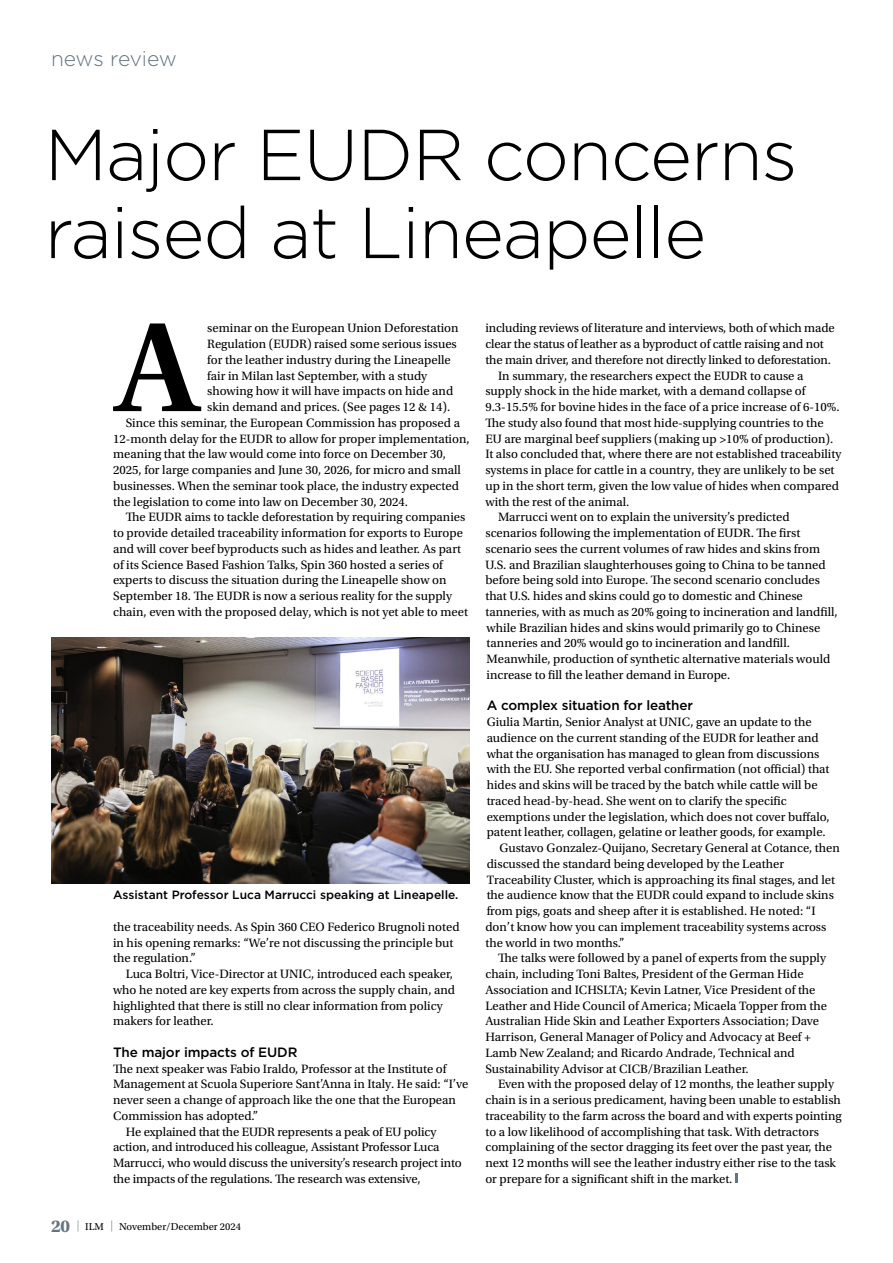
<style>
.page{position:relative;width:893px;height:1263px;background:#fff}
.page>*{position:absolute;margin:0;border:0;box-sizing:border-box;transform-origin:0 0}
.t1{font:600 133.35px "Utopia Std";color:#000}
.t2{font:300 72px/78px "Gotham";letter-spacing:-.015em;color:#000}
.t3{font:300 21px "Gotham";letter-spacing:-.02em;color:#64747f}
.t4{font:500 13.5px "Gotham";letter-spacing:-.01em;color:#000}
.t5{font:12.75px/15.8px "Utopia Std";color:#000}
.t6{font:500 12px "Gotham";color:#000}
.t7{font:10.5px "Utopia Std";color:#000}
.s1{font-weight:700;font-size:18px;color:#64747f}
.s2{font-family:"Gotham";font-weight:300;font-size:12px;color:#64747f}
</style>
<div class="page">
<img style="left:51px;top:637px;width:419px;height:247px">
<svg style="left:736px;top:1174px;width:2px;height:9px"></svg>
<h3 class="t3" style="left:51px;top:47px;width:127px">news review</h3>
<h2 class="t2" style="left:45px;top:115px;width:754px">Major EUDR concerns raised at Lineapelle</h2>
<h1 class="t1" style="left:114px;top:293px;width:88px">A</h1>
<p class="t5" style="left:207px;top:321px;width:253px">seminar on the European Union Deforestation</p>
<p class="t5" style="left:207px;top:336px;width:251px">Regulation (EUDR) raised some serious issues</p>
<p class="t5" style="left:207px;top:352px;width:245px">for the leather industry during the Lineapelle</p>
<p class="t5" style="left:207px;top:368px;width:222px">fair in Milan last September, with a study</p>
<p class="t5" style="left:207px;top:384px;width:248px">showing how it will have impacts on hide and</p>
<p class="t5" style="left:207px;top:399px;width:244px">skin demand and prices. (See pages 12 &amp; 14).</p>
<p class="t5" style="left:126px;top:415px;width:336px">Since this seminar, the European Commission has proposed a</p>
<p class="t5" style="left:113px;top:431px;width:358px">12-month delay for the EUDR to allow for proper implementation,</p>
<p class="t5" style="left:113px;top:447px;width:335px">meaning that the law would come into force on December 30,</p>
<p class="t5" style="left:113px;top:462px;width:349px">2025, for large companies and June 30, 2026, for micro and small</p>
<p class="t5" style="left:113px;top:478px;width:347px">businesses. When the seminar took place, the industry expected</p>
<p class="t5" style="left:113px;top:494px;width:297px">the legislation to come into law on December 30, 2024.</p>
<p class="t5" style="left:126px;top:509px;width:341px">The EUDR aims to tackle deforestation by requiring companies</p>
<p class="t5" style="left:113px;top:525px;width:351px">to provide detailed traceability information for exports to Europe</p>
<p class="t5" style="left:113px;top:541px;width:349px">and will cover beef byproducts such as hides and leather. As part</p>
<p class="t5" style="left:113px;top:557px;width:331px">of its Science Based Fashion Talks, Spin 360 hosted a series of</p>
<p class="t5" style="left:113px;top:572px;width:335px">experts to discuss the situation during the Lineapelle show on</p>
<p class="t5" style="left:113px;top:588px;width:340px">September 18. The EUDR is now a serious reality for the supply</p>
<p class="t5" style="left:113px;top:604px;width:356px">chain, even with the proposed delay, which is not yet able to meet</p>
<p class="t6" style="left:113px;top:888px;width:347px">Assistant Professor Luca Marrucci speaking at Lineapelle.</p>
<p class="t5" style="left:113px;top:919px;width:348px">the traceability needs. As Spin 360 CEO Federico Brugnoli noted in his opening remarks: “We’re not discussing the principle but the regulation.”</p>
<p class="t5" style="left:113px;top:966px;width:344px;text-indent:13px">Luca Boltri, Vice-Director at UNIC, introduced each speaker, who he noted are key experts from across the supply chain, and highlighted that there is still no clear information from policy makers for leather.</p>
<p class="t4" style="left:113px;top:1044px;width:186px">The major impacts of EUDR</p>
<p class="t5" style="left:113px;top:1061px;width:335px">The next speaker was Fabio Iraldo, Professor at the Institute of</p>
<p class="t5" style="left:113px;top:1077px;width:357px">Management at Scuola Superiore Sant’Anna in Italy. He said: “I’ve</p>
<p class="t5" style="left:113px;top:1092px;width:344px">never seen a change of approach like the one that the European</p>
<p class="t5" style="left:113px;top:1108px;width:147px">Commission has adopted.”</p>
<p class="t5" style="left:126px;top:1124px;width:312px">He explained that the EUDR represents a peak of EU policy</p>
<p class="t5" style="left:113px;top:1140px;width:328px">action, and introduced his colleague, Assistant Professor Luca</p>
<p class="t5" style="left:113px;top:1155px;width:350px">Marrucci, who would discuss the university’s research project into</p>
<p class="t5" style="left:113px;top:1171px;width:309px">the impacts of the regulations. The research was extensive,</p>
<p class="t7" style="left:51px;top:1221px;width:191px"><span class="s1">20</span> <span class="s2">|</span> ILM <span class="s2">|</span> November/December 2024</p>
<p class="t5" style="left:485px;top:321px;width:351px">including reviews of literature and interviews, both of which made</p>
<p class="t5" style="left:485px;top:336px;width:340px">clear the status of leather as a byproduct of cattle raising and not</p>
<p class="t5" style="left:485px;top:352px;width:347px">the main driver, and therefore not directly linked to deforestation.</p>
<p class="t5" style="left:498px;top:368px;width:307px">In summary, the researchers expect the EUDR to cause a</p>
<p class="t5" style="left:485px;top:383px;width:322px">supply shock in the hide market, with a demand collapse of</p>
<p class="t5" style="left:485px;top:399px;width:356px">9.3-15.5% for bovine hides in the face of a price increase of 6-10%.</p>
<p class="t5" style="left:485px;top:415px;width:340px">The study also found that most hide-supplying countries to the</p>
<p class="t5" style="left:485px;top:431px;width:349px">EU are marginal beef suppliers (making up &gt;10% of production).</p>
<p class="t5" style="left:485px;top:446px;width:358px">It also concluded that, where there are not established traceability</p>
<p class="t5" style="left:485px;top:462px;width:351px">systems in place for cattle in a country, they are unlikely to be set</p>
<p class="t5" style="left:485px;top:478px;width:355px">up in the short term, given the low value of hides when compared</p>
<p class="t5" style="left:485px;top:494px;width:146px">with the rest of the animal.</p>
<p class="t5" style="left:498px;top:509px;width:293px">Marrucci went on to explain the university’s predicted</p>
<p class="t5" style="left:485px;top:525px;width:316px">scenarios following the implementation of EUDR. The first</p>
<p class="t5" style="left:485px;top:541px;width:336px">scenario sees the current volumes of raw hides and skins from</p>
<p class="t5" style="left:485px;top:557px;width:342px">U.S. and Brazilian slaughterhouses going to China to be tanned</p>
<p class="t5" style="left:485px;top:572px;width:336px">before being sold into Europe. The second scenario concludes</p>
<p class="t5" style="left:485px;top:588px;width:319px">that U.S. hides and skins could go to domestic and Chinese</p>
<p class="t5" style="left:485px;top:604px;width:354px">tanneries, with as much as 20% going to incineration and landfill,</p>
<p class="t5" style="left:487px;top:620px;width:335px">while Brazilian hides and skins would primarily go to Chinese</p>
<p class="t5" style="left:487px;top:635px;width:305px">tanneries and 20% would go to incineration and landfill.</p>
<p class="t5" style="left:487px;top:651px;width:345px">Meanwhile, production of synthetic alternative materials would</p>
<p class="t5" style="left:487px;top:667px;width:245px">increase to fill the leather demand in Europe.</p>
<p class="t4" style="left:487px;top:698px;width:208px">A complex situation for leather</p>
<p class="t5" style="left:487px;top:714px;width:327px">Giulia Martin, Senior Analyst at UNIC, gave an update to the</p>
<p class="t5" style="left:487px;top:730px;width:334px">audience on the current standing of the EUDR for leather and</p>
<p class="t5" style="left:487px;top:746px;width:334px">what the organisation has managed to glean from discussions</p>
<p class="t5" style="left:487px;top:762px;width:344px">with the EU. She reported verbal confirmation (not official) that</p>
<p class="t5" style="left:487px;top:777px;width:333px">hides and skins will be traced by the batch while cattle will be</p>
<p class="t5" style="left:487px;top:793px;width:302px">traced head-by-head. She went on to clarify the specific</p>
<p class="t5" style="left:487px;top:809px;width:344px">exemptions under the legislation, which does not cover buffalo,</p>
<p class="t5" style="left:487px;top:825px;width:340px">patent leather, collagen, gelatine or leather goods, for example.</p>
<p class="t5" style="left:499px;top:840px;width:342px">Gustavo Gonzalez-Quijano, Secretary General at Cotance, then</p>
<p class="t5" style="left:487px;top:856px;width:299px">discussed the standard being developed by the Leather</p>
<p class="t5" style="left:487px;top:872px;width:350px">Traceability Cluster, which is approaching its final stages, and let</p>
<p class="t5" style="left:487px;top:887px;width:349px">the audience know that the EUDR could expand to include skins</p>
<p class="t5" style="left:487px;top:903px;width:330px">from pigs, goats and sheep after it is established. He noted: “I</p>
<p class="t5" style="left:485px;top:919px;width:342px">don’t know how you can implement traceability systems across</p>
<p class="t5" style="left:485px;top:935px;width:141px">the world in two months.”</p>
<p class="t5" style="left:498px;top:950px;width:329px">The talks were followed by a panel of experts from the supply</p>
<p class="t5" style="left:485px;top:966px;width:320px">chain, including Toni Baltes, President of the German Hide</p>
<p class="t5" style="left:485px;top:982px;width:332px">Association and ICHSLTA; Kevin Latner, Vice President of the</p>
<p class="t5" style="left:485px;top:998px;width:343px">Leather and Hide Council of America; Micaela Topper from the</p>
<p class="t5" style="left:485px;top:1013px;width:335px">Australian Hide Skin and Leather Exporters Association; Dave</p>
<p class="t5" style="left:485px;top:1029px;width:327px">Harrison, General Manager of Policy and Advocacy at Beef +</p>
<p class="t5" style="left:485px;top:1045px;width:311px">Lamb New Zealand; and Ricardo Andrade, Technical and</p>
<p class="t5" style="left:485px;top:1061px;width:265px">Sustainability Advisor at CICB/Brazilian Leather.</p>
<p class="t5" style="left:498px;top:1076px;width:337px">Even with the proposed delay of 12 months, the leather supply</p>
<p class="t5" style="left:485px;top:1092px;width:357px">chain is in a serious predicament, having been unable to establish</p>
<p class="t5" style="left:485px;top:1108px;width:358px">traceability to the farm across the board and with experts pointing</p>
<p class="t5" style="left:485px;top:1124px;width:335px">to a low likelihood of accomplishing that task. With detractors</p>
<p class="t5" style="left:485px;top:1139px;width:348px">complaining of the sector dragging its feet over the past year, the</p>
<p class="t5" style="left:485px;top:1155px;width:352px">next 12 months will see the leather industry either rise to the task</p>
<p class="t5" style="left:485px;top:1171px;width:249px">or prepare for a significant shift in the market.</p>
</div>
